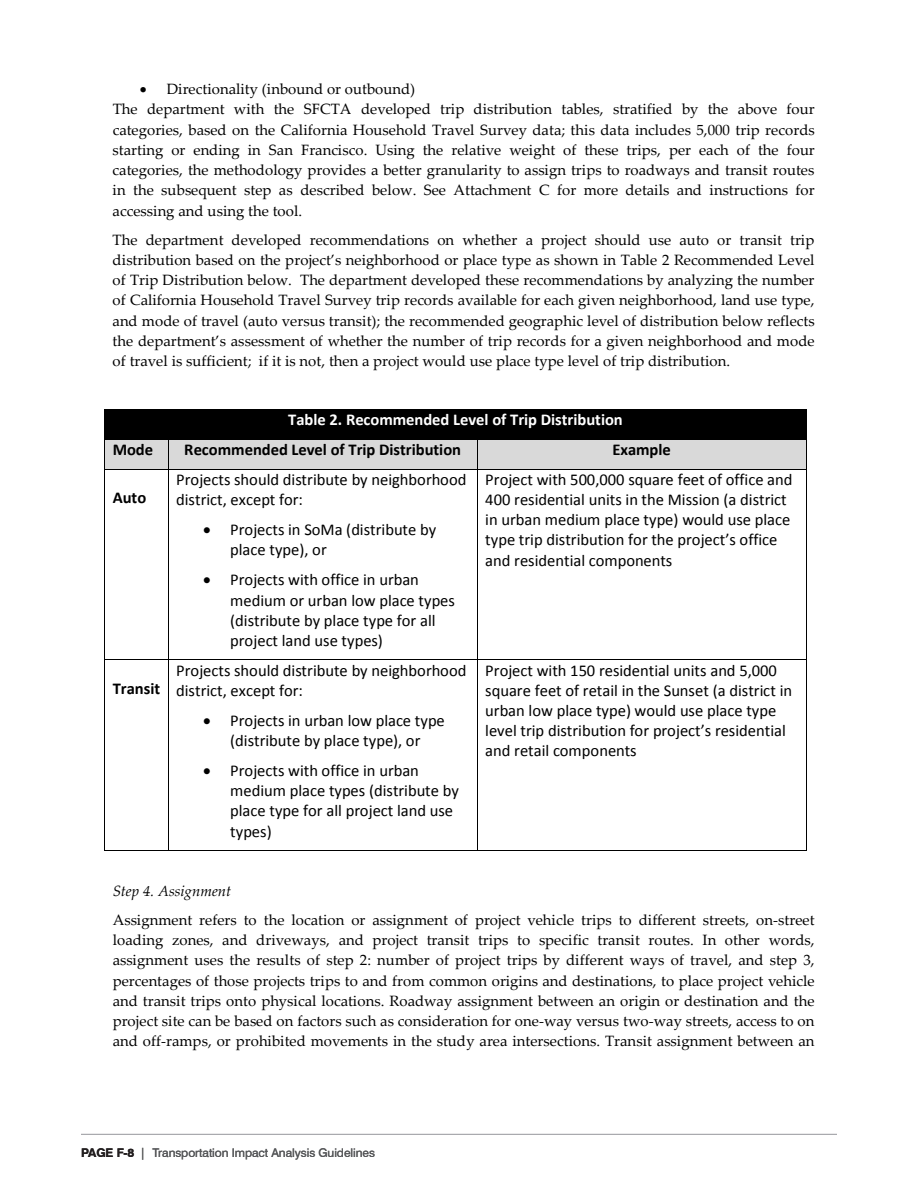
<style>
.page{position:relative;width:918px;height:1188px;background:#fff}
.page>*{position:absolute;margin:0;border:0;box-sizing:border-box;transform-origin:0 0}
.t1{font:16.5px/20.1px "Calibri";color:#000}
.t2{font:700 16.5px "Calibri";letter-spacing:-.005em;color:#000}
.t3{font:700 16.5px "Calibri";letter-spacing:-.005em;color:#fff}
.t4{font:15px/20.2px "Palatino Linotype";color:#000}
.t5{font:12px "Swiss 721 BT";letter-spacing:-.005em;color:#57585a}
.s1{font-style:italic}
.s2{font-weight:700;color:#231f20}
</style>
<div class="page">
<hr style="left:81px;top:1134px;width:756px;height:1px;background:#a8a9ad">
<div style="left:105px;top:410px;width:701px;height:29px;background:#000"></div>
<hr style="left:105px;top:409px;width:701px;height:1px;background:#000">
<div style="left:105px;top:440px;width:63px;height:29px;background:#d9d9d9"></div>
<div style="left:168px;top:440px;width:309px;height:29px;background:#d9d9d9"></div>
<div style="left:478px;top:440px;width:328px;height:29px;background:#d9d9d9"></div>
<svg style="left:104px;top:409px;width:1px;height:30px"></svg>
<hr style="left:105px;top:439px;width:63px;height:1px;background:#000">
<hr style="left:168px;top:439px;width:309px;height:1px;background:#000">
<hr style="left:478px;top:439px;width:328px;height:1px;background:#000">
<svg style="left:806px;top:409px;width:1px;height:30px"></svg>
<hr style="left:104px;top:439px;width:1px;height:30px;background:#000">
<hr style="left:168px;top:439px;width:1px;height:30px;background:#000">
<hr style="left:477px;top:439px;width:1px;height:30px;background:#000">
<hr style="left:806px;top:439px;width:1px;height:30px;background:#000">
<hr style="left:105px;top:469px;width:63px;height:1px;background:#000">
<hr style="left:168px;top:469px;width:309px;height:1px;background:#000">
<hr style="left:478px;top:469px;width:328px;height:1px;background:#000">
<hr style="left:104px;top:470px;width:1px;height:189px;background:#000">
<hr style="left:168px;top:470px;width:1px;height:189px;background:#000">
<hr style="left:477px;top:470px;width:1px;height:189px;background:#000">
<hr style="left:806px;top:470px;width:1px;height:189px;background:#000">
<hr style="left:105px;top:659px;width:63px;height:1px;background:#000">
<hr style="left:168px;top:659px;width:309px;height:1px;background:#000">
<hr style="left:478px;top:659px;width:328px;height:1px;background:#000">
<hr style="left:104px;top:660px;width:1px;height:190px;background:#000">
<hr style="left:105px;top:850px;width:63px;height:1px;background:#000">
<hr style="left:168px;top:660px;width:1px;height:190px;background:#000">
<hr style="left:168px;top:850px;width:309px;height:1px;background:#000">
<hr style="left:477px;top:660px;width:1px;height:190px;background:#000">
<hr style="left:478px;top:850px;width:328px;height:1px;background:#000">
<hr style="left:806px;top:660px;width:1px;height:190px;background:#000">
<p class="t4" style="left:113px;top:78px;width:704px;text-indent:27px">• Directionality (inbound or outbound)<br>The department with the SFCTA developed trip distribution tables, stratified by the above four categories, based on the California Household Travel Survey data; this data includes 5,000 trip records starting or ending in San Francisco. Using the relative weight of these trips, per each of the four categories, the methodology provides a better granularity to assign trips to roadways and transit routes in the subsequent step as described below. See Attachment C for more details and instructions for accessing and using the tool.</p>
<p class="t4" style="left:113px;top:229px;width:704px;text-align:justify">The department developed recommendations on whether a project should use auto or transit trip distribution based on the project’s neighborhood or place type as shown in Table 2 Recommended Level of Trip Distribution below. The department developed these recommendations by analyzing the number of California Household Travel Survey trip records available for each given neighborhood, land use type, and mode of travel (auto versus transit); the recommended geographic level of distribution below reflects the department’s assessment of whether the number of trip records for a given neighborhood and mode of travel is sufficient; if it is not, then a project would use place type level of trip distribution.</p>
<p class="t3" style="left:288px;top:409px;width:336px">Table 2. Recommended Level of Trip Distribution</p>
<p class="t2" style="left:113px;top:439px;width:42px">Mode</p>
<p class="t2" style="left:184px;top:439px;width:278px">Recommended Level of Trip Distribution</p>
<p class="t2" style="left:612px;top:439px;width:60px">Example</p>
<p class="t2" style="left:113px;top:487px;width:35px">Auto</p>
<p class="t1" style="left:485px;top:470px;width:309px">Project with 500,000 square feet of office and 400 residential units in the Mission (a district in urban medium place type) would use place type trip distribution for the project’s office and residential components</p>
<p class="t1" style="left:176px;top:470px;width:292px">Projects should distribute by neighborhood district, except for:</p>
<p class="t1" style="left:230px;top:520px;width:208px;text-indent:-27px">• Projects in SoMa (distribute by place type), or</p>
<p class="t1" style="left:230px;top:570px;width:226px;text-indent:-27px">• Projects with office in urban medium or urban low place types (distribute by place type for all project land use types)</p>
<p class="t2" style="left:113px;top:678px;width:49px">Transit</p>
<p class="t1" style="left:176px;top:660px;width:292px">Projects should distribute by neighborhood district, except for:</p>
<p class="t1" style="left:203px;top:710px;width:243px;text-align:center">• Projects in urban low place type (distribute by place type), or</p>
<p class="t1" style="left:230px;top:761px;width:230px;text-indent:-27px">• Projects with office in urban medium place types (distribute by place type for all project land use types)</p>
<p class="t1" style="left:485px;top:660px;width:308px">Project with 150 residential units and 5,000 square feet of retail in the Sunset (a district in urban low place type) would use place type level trip distribution for project’s residential and retail components</p>
<p class="t4" style="left:113px;top:875px;width:704px;line-height:29.4px"><span class="s1">Step 4. Assignment<br></span>Assignment refers to the location or assignment of project vehicle trips to different streets, on-street</p>
<p class="t4" style="left:113px;top:929px;width:704px;text-align:justify">loading zones, and driveways, and project transit trips to specific transit routes. In other words, assignment uses the results of step 2: number of project trips by different ways of travel, and step 3, percentages of those projects trips to and from common origins and destinations, to place project vehicle and transit trips onto physical locations. Roadway assignment between an origin or destination and the project site can be based on factors such as consideration for one-way versus two-way streets, access to on and off-ramps, or prohibited movements in the study area intersections. Transit assignment between an</p>
<p class="t5" style="left:81px;top:1145px;width:296px"><span class="s2">PAGE F-8</span> | Transportation Impact Analysis Guidelines</p>
</div>
